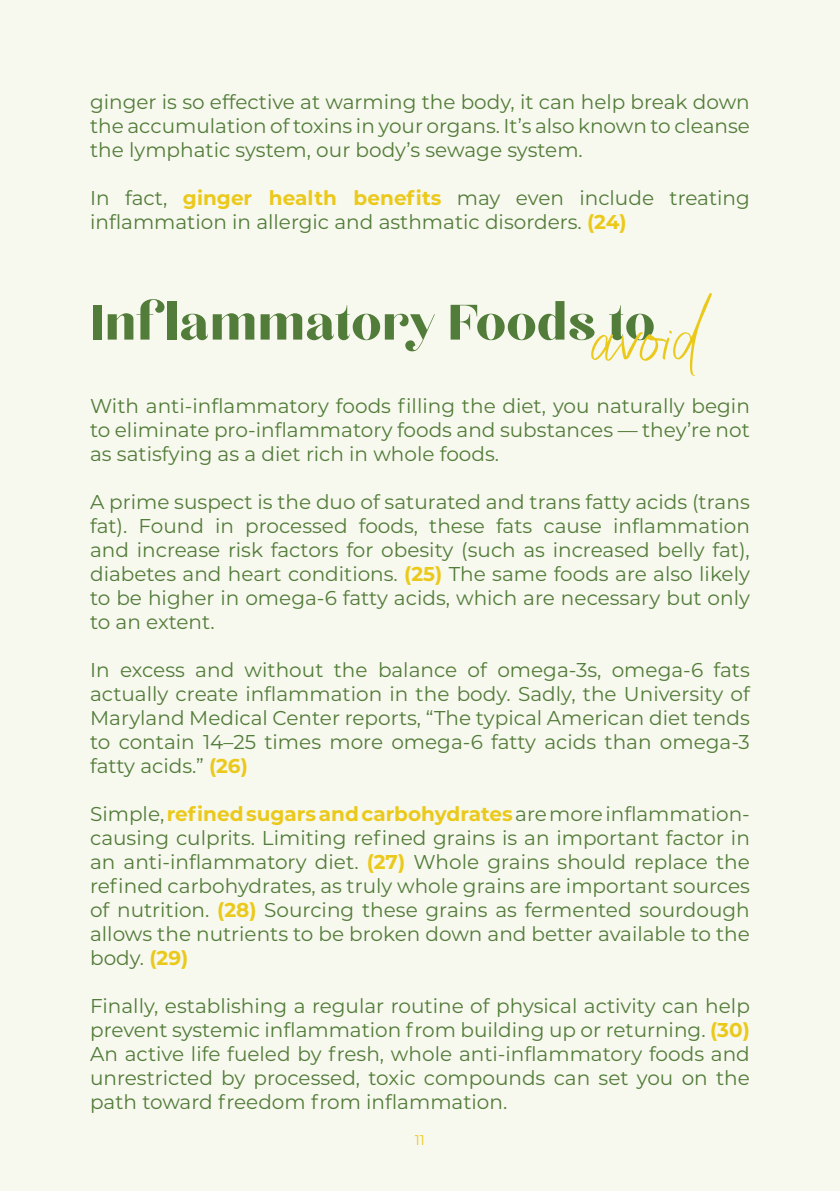
<style>
.page{position:relative;width:840px;height:1191px;background:#fff}
.page>*{position:absolute;margin:0;border:0;box-sizing:border-box;transform-origin:0 0}
.t1{font:62px "Chloe";color:#527c39}
.t2{font:60.4px "Monique Script";color:#ebc91b}
.t3{font:20px/24px "Montserrat";color:#527c39;text-align:justify}
.t4{font:14px "Montserrat";color:#ebc91b}
.s1{font-weight:700;color:#ebc91b}
</style>
<div class="page">
<div style="left:0;top:0;width:839px;height:1191px;background:#f7f8ee"></div>
<p class="t3" style="left:90px;top:90px;width:661px">ginger is so effective at warming the body, it can help break down the accumulation of toxins in your organs. It’s also known to cleanse the lymphatic system, our body’s sewage system.</p>
<p class="t3" style="left:90px;top:186px;width:661px">In fact, <span class="s1">ginger health benefits</span> may even include treating inflammation in allergic and asthmatic disorders. <span class="s1">(24)</span></p>
<p class="t2" style="left:591px;top:303px;width:110px">avoid</p>
<p class="t3" style="left:90px;top:393px;width:661px">With anti-inflammatory foods filling the diet, you naturally begin to eliminate pro-inflammatory foods and substances — they’re not as satisfying as a diet rich in whole foods.</p>
<p class="t3" style="left:90px;top:489px;width:661px">A prime suspect is the duo of saturated and trans fatty acids (trans fat). Found in processed foods, these fats cause inflammation and increase risk factors for obesity (such as increased belly fat), diabetes and heart conditions. <span class="s1">(25)</span> The same foods are also likely to be higher in omega-6 fatty acids, which are necessary but only to an extent.</p>
<p class="t3" style="left:90px;top:657px;width:661px">In excess and without the balance of omega-3s, omega-6 fats actually create inflammation in the body. Sadly, the University of Maryland Medical Center reports, “The typical American diet tends to contain 14–25 times more omega-6 fatty acids than omega-3 fatty acids.” <span class="s1">(26)</span></p>
<p class="t3" style="left:90px;top:801px;width:661px">Simple, <span class="s1">refined sugars and carbohydrates</span> are more inflammation&shy;causing culprits. Limiting refined grains is an important factor in an anti-inflammatory diet. <span class="s1">(27)</span> Whole grains should replace the refined carbohydrates, as truly whole grains are important sources of nutrition. <span class="s1">(28)</span> Sourcing these grains as fermented sourdough allows the nutrients to be broken down and better available to the body. <span class="s1">(29)</span></p>
<p class="t3" style="left:90px;top:993px;width:661px">Finally, establishing a regular routine of physical activity can help prevent systemic inflammation from building up or returning. <span class="s1">(30)<br></span>An active life fueled by fresh, whole anti-inflammatory foods and unrestricted by processed, toxic compounds can set you on the path toward freedom from inflammation.</p>
<p class="t4" style="left:414px;top:1130px;width:12px">11</p>
<p class="t1" style="left:90px;top:290px;width:566px">Inflammatory Foods to</p>
</div>
